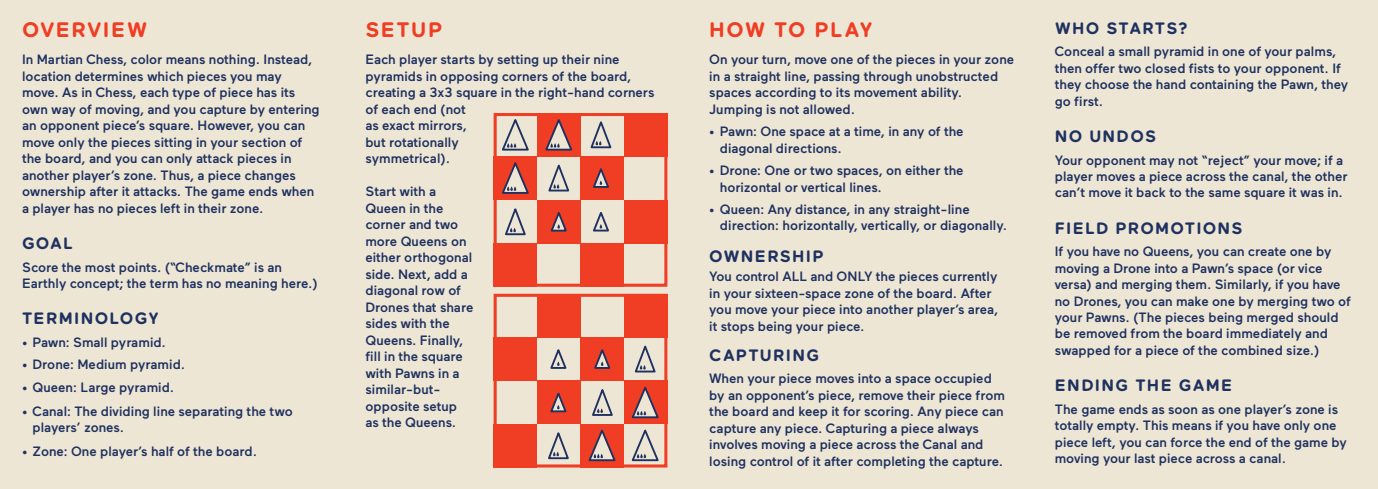
<style>
.page{position:relative;width:1378px;height:489px;background:#eee6d4}
.page>*{position:absolute;margin:0;border:0;box-sizing:border-box;transform-origin:0 0}
.t1{font:700 21px "Maax Rounded";letter-spacing:.075em;color:#ef3e24}
.t2{font:700 16.5px "Maax Rounded";letter-spacing:.075em;color:#1e3160}
.t3{font:500 13.5px/16.5px "Maax";color:#1e3160}
</style>
<div class="page">
<div style="left:493px;top:294px;width:174px;height:174px;border:3px solid #ef3e24"></div>
<div style="left:493px;top:113px;width:174px;height:174px;border:3px solid #ef3e24"></div>
<div style="left:493px;top:337px;width:44px;height:44px;background:#ef3e24"></div>
<div style="left:493px;top:156px;width:44px;height:44px;background:#ef3e24"></div>
<div style="left:493px;top:424px;width:44px;height:44px;background:#ef3e24"></div>
<div style="left:493px;top:243px;width:44px;height:44px;background:#ef3e24"></div>
<div style="left:537px;top:294px;width:43px;height:43px;background:#ef3e24"></div>
<div style="left:537px;top:113px;width:43px;height:44px;background:#ef3e24"></div>
<div style="left:537px;top:381px;width:43px;height:43px;background:#ef3e24"></div>
<div style="left:537px;top:200px;width:43px;height:44px;background:#ef3e24"></div>
<div style="left:580px;top:337px;width:44px;height:44px;background:#ef3e24"></div>
<div style="left:580px;top:156px;width:44px;height:44px;background:#ef3e24"></div>
<div style="left:580px;top:424px;width:44px;height:44px;background:#ef3e24"></div>
<div style="left:580px;top:243px;width:44px;height:44px;background:#ef3e24"></div>
<div style="left:624px;top:294px;width:43px;height:43px;background:#ef3e24"></div>
<div style="left:624px;top:113px;width:43px;height:44px;background:#ef3e24"></div>
<div style="left:624px;top:381px;width:43px;height:43px;background:#ef3e24"></div>
<div style="left:624px;top:200px;width:43px;height:44px;background:#ef3e24"></div>
<svg style="left:631px;top:429px;width:28px;height:33px"></svg>
<svg style="left:500px;top:115px;width:31px;height:36px"></svg>
<svg style="left:588px;top:429px;width:28px;height:33px"></svg>
<svg style="left:502px;top:162px;width:27px;height:32px"></svg>
<svg style="left:631px;top:386px;width:28px;height:33px"></svg>
<svg style="left:545px;top:119px;width:28px;height:32px"></svg>
<svg style="left:634px;top:345px;width:22px;height:28px"></svg>
<svg style="left:505px;top:208px;width:21px;height:28px"></svg>
<svg style="left:592px;top:389px;width:21px;height:27px"></svg>
<svg style="left:590px;top:121px;width:22px;height:28px"></svg>
<svg style="left:548px;top:432px;width:21px;height:28px"></svg>
<svg style="left:548px;top:164px;width:22px;height:28px"></svg>
<svg style="left:550px;top:349px;width:17px;height:20px"></svg>
<svg style="left:593px;top:168px;width:16px;height:20px"></svg>
<svg style="left:594px;top:349px;width:17px;height:20px"></svg>
<svg style="left:550px;top:212px;width:17px;height:20px"></svg>
<svg style="left:550px;top:392px;width:17px;height:21px"></svg>
<svg style="left:593px;top:212px;width:16px;height:20px"></svg>
<h1 class="t1" style="left:22px;top:18px;width:127px">OVERVIEW</h1>
<p class="t3" style="left:22px;top:52px;width:299px">In Martian Chess, color means nothing. Instead, location determines which pieces you may move. As in Chess, each type of piece has its own way of moving, and you capture by entering an opponent piece’s square. However, you can move only the pieces sitting in your section of the board, and you can only attack pieces in another player’s zone. Thus, a piece changes ownership after it attacks. The game ends when a player has no pieces left in their zone.</p>
<p class="t2" style="left:22px;top:233px;width:52px">GOAL</p>
<p class="t3" style="left:22px;top:259px;width:297px">Score the most points. (“Checkmate” is an<br>Earthly concept; the term has no meaning here.)</p>
<p class="t2" style="left:22px;top:308px;width:138px">TERMINOLOGY</p>
<p class="t3" style="left:22px;top:334px;width:145px">• Pawn: Small pyramid.</p>
<p class="t3" style="left:22px;top:356px;width:165px">• Drone: Medium pyramid.</p>
<p class="t3" style="left:22px;top:379px;width:154px">• Queen: Large pyramid.</p>
<p class="t3" style="left:33px;top:403px;width:262px;text-indent:-11px">• Canal: The dividing line separating the two players’ zones.</p>
<p class="t3" style="left:22px;top:443px;width:237px">• Zone: One player’s half of the board.</p>
<h1 class="t1" style="left:365px;top:18px;width:78px">SETUP</h1>
<p class="t3" style="left:365px;top:52px;width:290px">Each player starts by setting up their nine pyramids in opposing corners of the board, creating a 3x3 square in the right-hand corners of each end (not<br>as exact mirrors,<br>but rotationally<br>symmetrical).</p>
<p class="t3" style="left:365px;top:184px;width:109px">Start with a<br>Queen in the corner and two more Queens on either orthogonal side. Next, add a diagonal row of<br>Drones that share sides with the<br>Queens. Finally, fill in the square with Pawns in a similar-but&shy;opposite setup as the Queens.</p>
<h1 class="t1" style="left:709px;top:18px;width:165px">HOW TO PLAY</h1>
<p class="t3" style="left:709px;top:52px;width:306px">On your turn, move one of the pieces in your zone in a straight line, passing through unobstructed spaces according to its movement ability.<br>Jumping is not allowed.</p>
<p class="t3" style="left:720px;top:124px;width:245px;text-indent:-11px">• Pawn: One space at a time, in any of the diagonal directions.</p>
<p class="t3" style="left:720px;top:162px;width:245px;text-indent:-11px">• Drone: One or two spaces, on either the horizontal or vertical lines.</p>
<p class="t3" style="left:720px;top:201px;width:289px;text-indent:-11px">• Queen: Any distance, in any straight-line direction: horizontally, vertically, or diagonally.</p>
<p class="t2" style="left:709px;top:246px;width:116px">OWNERSHIP</p>
<p class="t3" style="left:709px;top:269px;width:290px">You control ALL and ONLY the pieces currently in your sixteen-space zone of the board. After you move your piece into another player’s area, it stops being your piece.</p>
<p class="t2" style="left:709px;top:345px;width:111px">CAPTURING</p>
<p class="t3" style="left:709px;top:371px;width:297px">When your piece moves into a space occupied by an opponent’s piece, remove their piece from the board and keep it for scoring. Any piece can capture any piece. Capturing a piece always involves moving a piece across the Canal and losing control of it after completing the capture.</p>
<p class="t2" style="left:1055px;top:18px;width:135px">WHO STARTS?</p>
<p class="t3" style="left:1055px;top:44px;width:295px">Conceal a small pyramid in one of your palms, then offer two closed fists to your opponent. If they choose the hand containing the Pawn, they go first.</p>
<p class="t2" style="left:1055px;top:126px;width:103px">NO UNDOS</p>
<p class="t3" style="left:1055px;top:152px;width:294px">Your opponent may not “reject” your move; if a player moves a piece across the canal, the other can’t move it back to the same square it was in.</p>
<p class="t2" style="left:1055px;top:218px;width:189px">FIELD PROMOTIONS</p>
<p class="t3" style="left:1055px;top:243px;width:297px">If you have no Queens, you can create one by moving a Drone into a Pawn’s space (or vice versa) and merging them. Similarly, if you have no Drones, you can make one by merging two of your Pawns. (The pieces being merged should be removed from the board immediately and swapped for a piece of the combined size.)</p>
<p class="t2" style="left:1055px;top:375px;width:179px">ENDING THE GAME</p>
<p class="t3" style="left:1055px;top:401px;width:293px">The game ends as soon as one player’s zone is totally empty. This means if you have only one piece left, you can force the end of the game by moving your last piece across a canal.</p>
</div>
